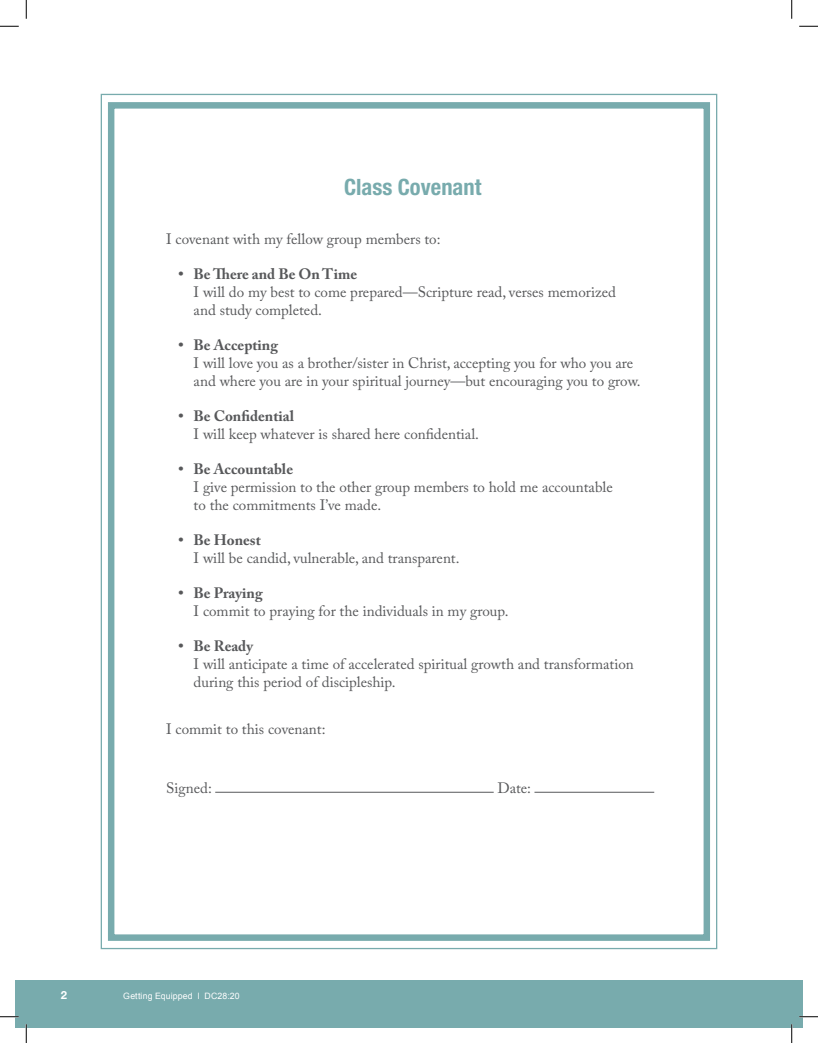
<style>
.page{position:relative;width:818px;height:1043px;background:#fff}
.page>*{position:absolute;margin:0;border:0;box-sizing:border-box;transform-origin:0 0}
.t1{font:700 condensed 22.5px "Helvetica Neue LT Std";color:#78abad}
.t2{font:15px/18px "Adobe Caslon Pro";color:#57585a}
.t3{font:700 11.25px "Helvetica Neue LT Std";color:#fff}
.t4{font:8.75px "Arial";letter-spacing:.015em;color:#fff}
.s1{font-weight:700}
</style>
<div class="page">
<div style="left:15px;top:980px;width:787px;height:48px;background:#78abad"></div>
<hr style="left:215px;top:792px;width:278px;height:1px;background:#57585a">
<hr style="left:534px;top:792px;width:120px;height:1px;background:#57585a">
<div style="left:108px;top:102px;width:602px;height:838px;border:6px solid #78abad"></div>
<svg style="left:0;top:25px;width:19px;height:2px"></svg>
<svg style="left:799px;top:25px;width:19px;height:2px"></svg>
<svg style="left:0;top:1016px;width:19px;height:1px"></svg>
<svg style="left:799px;top:1015px;width:19px;height:2px"></svg>
<svg style="left:25px;top:0;width:2px;height:19px"></svg>
<svg style="left:25px;top:1024px;width:2px;height:18px"></svg>
<svg style="left:791px;top:0;width:1px;height:19px"></svg>
<svg style="left:791px;top:1024px;width:1px;height:18px"></svg>
<p class="t1" style="left:344px;top:173px;width:139px">Class Covenant</p>
<p class="t2" style="left:166px;top:230px;width:276px">I covenant with my fellow group members to:</p>
<p class="t2" style="left:194px;top:265px;width:424px;text-indent:-15px"><span class="s1">• Be There and Be On Time<br></span>I will do my best to come prepared—Scripture read, verses memorized and study completed.</p>
<p class="t2" style="left:194px;top:336px;width:448px;text-indent:-15px"><span class="s1">• Be Accepting<br></span>I will love you as a brother/sister in Christ, accepting you for who you are and where you are in your spiritual journey—but encouraging you to grow.</p>
<p class="t2" style="left:194px;top:407px;width:287px;text-indent:-15px"><span class="s1">• Be Confidential<br></span>I will keep whatever is shared here confidential.</p>
<p class="t2" style="left:194px;top:460px;width:420px;text-indent:-15px"><span class="s1">• Be Accountable<br></span>I give permission to the other group members to hold me accountable to the commitments I’ve made.</p>
<p class="t2" style="left:194px;top:531px;width:267px;text-indent:-15px"><span class="s1">• Be Honest<br></span>I will be candid, vulnerable, and transparent.</p>
<p class="t2" style="left:194px;top:583px;width:316px;text-indent:-15px"><span class="s1">• Be Praying<br></span>I commit to praying for the individuals in my group.</p>
<p class="t2" style="left:194px;top:636px;width:441px;text-indent:-15px"><span class="s1">• Be Ready<br></span>I will anticipate a time of accelerated spiritual growth and transformation during this period of discipleship.</p>
<p class="t2" style="left:166px;top:720px;width:161px">I commit to this covenant:</p>
<p class="t2" style="left:166px;top:778px;width:47px">Signed:</p>
<p class="t2" style="left:497px;top:778px;width:35px">Date:</p>
<p class="t3" style="left:61px;top:988px;width:8px">2</p>
<p class="t4" style="left:123px;top:989px;width:118px">Getting Equipped l DC28:20</p>
</div>
